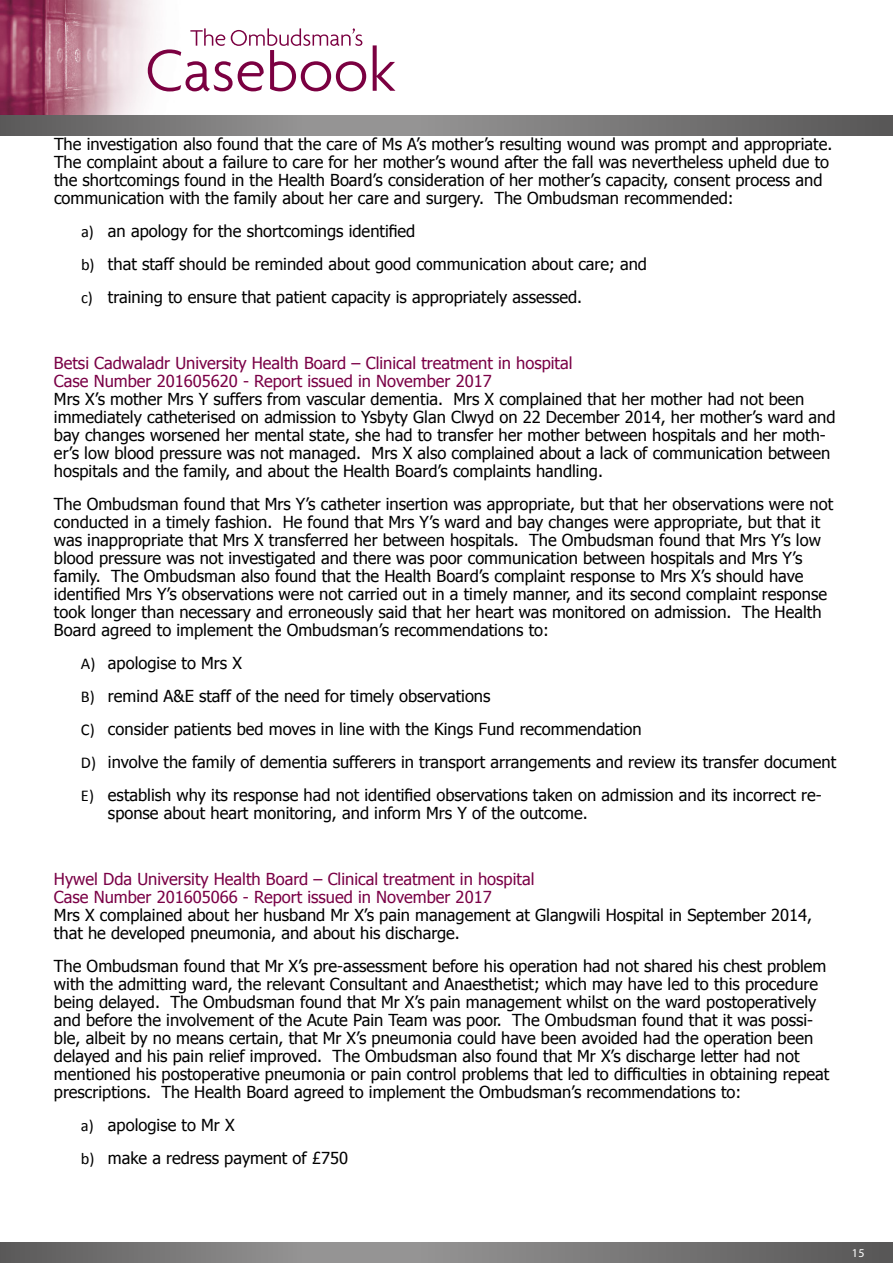
<style>
.page{position:relative;width:893px;height:1263px;background:#fff}
.page>*{position:absolute;margin:0;border:0;box-sizing:border-box;transform-origin:0 0}
.t1{font:16.5px/18px "Tahoma";color:#000}
.t2{font:16.5px/18px "Tahoma";color:#7a0046}
.t3{font:12px "Myriad Pro";color:#fff}
.s1{font-family:"Calibri"}
</style>
<div class="page">
<img style="left:0;top:0;width:396px;height:115px">
<svg style="left:0;top:115px;width:893px;height:21px"></svg>
<svg style="left:0;top:1242px;width:893px;height:21px"></svg>
<svg style="left:373px;top:45px;width:22px;height:46px"></svg>
<svg style="left:148px;top:28px;width:218px;height:63px"></svg>
<p class="t1" style="left:54px;top:134px;width:780px">The investigation also found that the care of Ms A’s mother’s resulting wound was prompt and appropriate.<br>The complaint about a failure to care for her mother’s wound after the fall was nevertheless upheld due to the shortcomings found in the Health Board’s consideration of her mother’s capacity, consent process and communication with the family about her care and surgery. The Ombudsman recommended:</p>
<p class="t1" style="left:81px;top:214px;width:568px;line-height:33px"><span class="s1">a)</span> an apology for the shortcomings identified<br><span class="s1">b)</span> that staff should be reminded about good communication about care; and <span class="s1">c)</span> training to ensure that patient capacity is appropriately assessed.</p>
<p class="t2" style="left:54px;top:353px;width:520px">Betsi Cadwaladr University Health Board – Clinical treatment in hospital<br>Case Number 201605620 - Report issued in November 2017</p>
<p class="t1" style="left:54px;top:389px;width:783px">Mrs X’s mother Mrs Y suffers from vascular dementia. Mrs X complained that her mother had not been immediately catheterised on admission to Ysbyty Glan Clwyd on 22 December 2014, her mother’s ward and bay changes worsened her mental state, she had to transfer her mother between hospitals and her moth&shy;er’s low blood pressure was not managed. Mrs X also complained about a lack of communication between hospitals and the family, and about the Health Board’s complaints handling.</p>
<p class="t1" style="left:54px;top:494px;width:781px">The Ombudsman found that Mrs Y’s catheter insertion was appropriate, but that her observations were not conducted in a timely fashion. He found that Mrs Y’s ward and bay changes were appropriate, but that it was inappropriate that Mrs X transferred her between hospitals. The Ombudsman found that Mrs Y’s low blood pressure was not investigated and there was poor communication between hospitals and Mrs Y’s family. The Ombudsman also found that the Health Board’s complaint response to Mrs X’s should have identified Mrs Y’s observations were not carried out in a timely manner, and its second complaint response took longer than necessary and erroneously said that her heart was monitored on admission. The Health Board agreed to implement the Ombudsman’s recommendations to:</p>
<p class="t1" style="left:81px;top:646px;width:757px;line-height:33px"><span class="s1">A)</span> apologise to Mrs X<br><span class="s1">B)</span> remind A&amp;E staff of the need for timely observations<br><span class="s1">C)</span> consider patients bed moves in line with the Kings Fund recommendation<br><span class="s1">D)</span> involve the family of dementia sufferers in transport arrangements and review its transfer document <span class="s1">E)</span> establish why its response had not identified observations taken on admission and its incorrect re-</p>
<p class="t1" style="left:108px;top:803px;width:481px">sponse about heart monitoring, and inform Mrs Y of the outcome.</p>
<p class="t2" style="left:54px;top:869px;width:482px">Hywel Dda University Health Board – Clinical treatment in hospital<br>Case Number 201605066 - Report issued in November 2017</p>
<p class="t1" style="left:54px;top:905px;width:760px">Mrs X complained about her husband Mr X’s pain management at Glangwili Hospital in September 2014, that he developed pneumonia, and about his discharge.</p>
<p class="t1" style="left:54px;top:956px;width:777px">The Ombudsman found that Mr X’s pre-assessment before his operation had not shared his chest problem with the admitting ward, the relevant Consultant and Anaesthetist; which may have led to this procedure being delayed. The Ombudsman found that Mr X’s pain management whilst on the ward postoperatively and before the involvement of the Acute Pain Team was poor. The Ombudsman found that it was possi&shy;ble, albeit by no means certain, that Mr X’s pneumonia could have been avoided had the operation been delayed and his pain relief improved. The Ombudsman also found that Mr X’s discharge letter had not mentioned his postoperative pneumonia or pain control problems that led to difficulties in obtaining repeat prescriptions. The Health Board agreed to implement the Ombudsman’s recommendations to:</p>
<p class="t1" style="left:81px;top:1108px;width:269px;line-height:33px"><span class="s1">a)</span> apologise to Mr X<br><span class="s1">b)</span> make a redress payment of £750</p>
<p class="t3" style="left:852px;top:1245px;width:14px">15</p>
</div>
